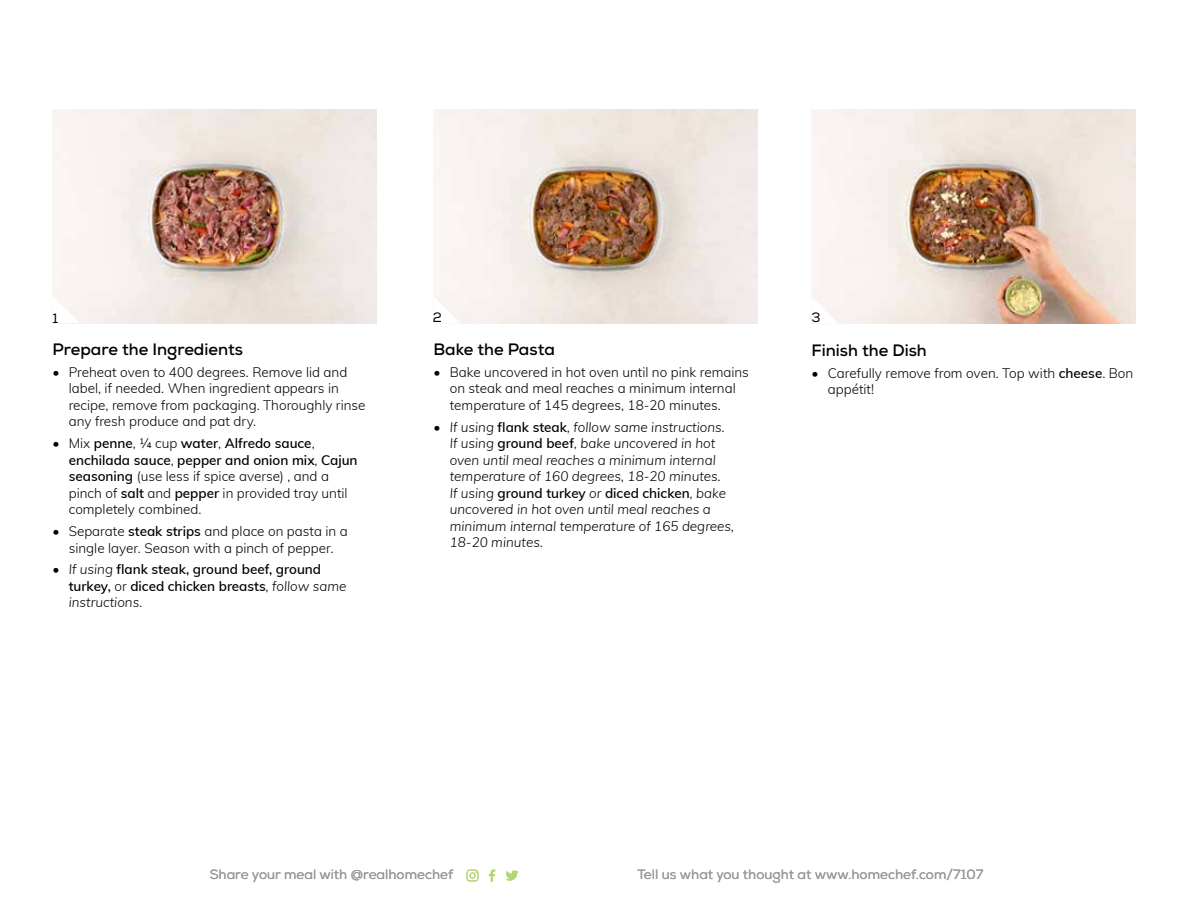
<style>
.page{position:relative;width:1188px;height:918px;background:#fff}
.page>*{position:absolute;margin:0;border:0;box-sizing:border-box;transform-origin:0 0}
.t1{font:700 16.5px "Nexa";color:#000}
.t2{font:300 13.5px/16.5px "Muli";color:#000}
.t3{font:italic 300 13.5px/16.5px "Muli";color:#000}
.t4{font:600 13.5px/16.5px "Muli";color:#000}
.t5{font:13.5px "Nexa";color:#9a9a9a}
.t6{font:13.5px "Nexa";color:#000}
.s1{font-weight:600}
.s2{font-weight:300}
.s3{font-weight:300;font-style:italic}
.s4{font-style:normal}
.s5{font-weight:600;font-style:normal}
</style>
<div class="page">
<svg style="left:489px;top:870px;width:6px;height:12px"></svg>
<svg style="left:466px;top:870px;width:13px;height:12px"></svg>
<svg style="left:506px;top:871px;width:12px;height:10px"></svg>
<img style="left:812px;top:110px;width:324px;height:213px">
<img style="left:52px;top:110px;width:324px;height:213px">
<img style="left:434px;top:110px;width:324px;height:213px">
<svg style="left:52px;top:296px;width:27px;height:27px"></svg>
<svg style="left:434px;top:297px;width:27px;height:27px"></svg>
<svg style="left:812px;top:297px;width:27px;height:27px"></svg>
<p class="t6" style="left:52px;top:310px;width:7px">1</p>
<p class="t6" style="left:433px;top:309px;width:11px">2</p>
<p class="t6" style="left:812px;top:309px;width:11px">3</p>
<p class="t1" style="left:53px;top:339px;width:192px">Prepare the Ingredients</p>
<p class="t2" style="left:69px;top:363px;width:298px;text-indent:-16px">• Preheat oven to 400 degrees. Remove lid and label, if needed. When ingredient appears in recipe, remove from packaging. Thoroughly rinse any fresh produce and pat dry.</p>
<p class="t2" style="left:69px;top:434px;width:290px;text-indent:-16px">• Mix <span class="s1">penne</span>, ¼ cup <span class="s1">water</span>, <span class="s1">Alfredo sauce</span>, <span class="s1">enchilada sauce</span>, <span class="s1">pepper and onion mix</span>, <span class="s1">Cajun seasoning</span> (use less if spice averse) , and a pinch of <span class="s1">salt</span> and <span class="s1">pepper</span> in provided tray until completely combined.</p>
<p class="t2" style="left:53px;top:522px;width:297px;text-align:center">• Separate <span class="s1">steak strips</span> and place on pasta in a single layer. Season with a pinch of pepper.</p>
<p class="t4" style="left:69px;top:561px;width:279px;text-indent:-16px"><span class="s2">•</span> <span class="s3">If using</span> flank steak, ground beef, ground turkey, <span class="s2">or</span> diced chicken breasts<span class="s3">, follow same instructions.</span></p>
<p class="t1" style="left:434px;top:339px;width:123px">Bake the Pasta</p>
<p class="t2" style="left:450px;top:363px;width:301px;text-indent:-16px">• Bake uncovered in hot oven until no pink remains on steak and meal reaches a minimum internal temperature of 145 degrees, 18-20 minutes.</p>
<p class="t3" style="left:450px;top:418px;width:286px;text-indent:-16px"><span class="s4">•</span> If using <span class="s5">flank steak</span>, follow same instructions.<br>If using <span class="s5">ground beef</span>, bake uncovered in hot oven until meal reaches a minimum internal temperature of 160 degrees, 18-20 minutes.<br>If using <span class="s5">ground turkey</span> or <span class="s5">diced chicken</span>, bake uncovered in hot oven until meal reaches a minimum internal temperature of 165 degrees, 18-20 minutes.</p>
<p class="t1" style="left:812px;top:340px;width:117px">Finish the Dish</p>
<p class="t2" style="left:828px;top:364px;width:307px;text-indent:-16px">• Carefully remove from oven. Top with <span class="s1">cheese</span>. Bon appétit!</p>
<p class="t5" style="left:210px;top:867px;width:245px">Share your meal with @realhomechef</p>
<p class="t5" style="left:638px;top:867px;width:347px">Tell us what you thought at www.homechef.com/7107</p>
</div>
